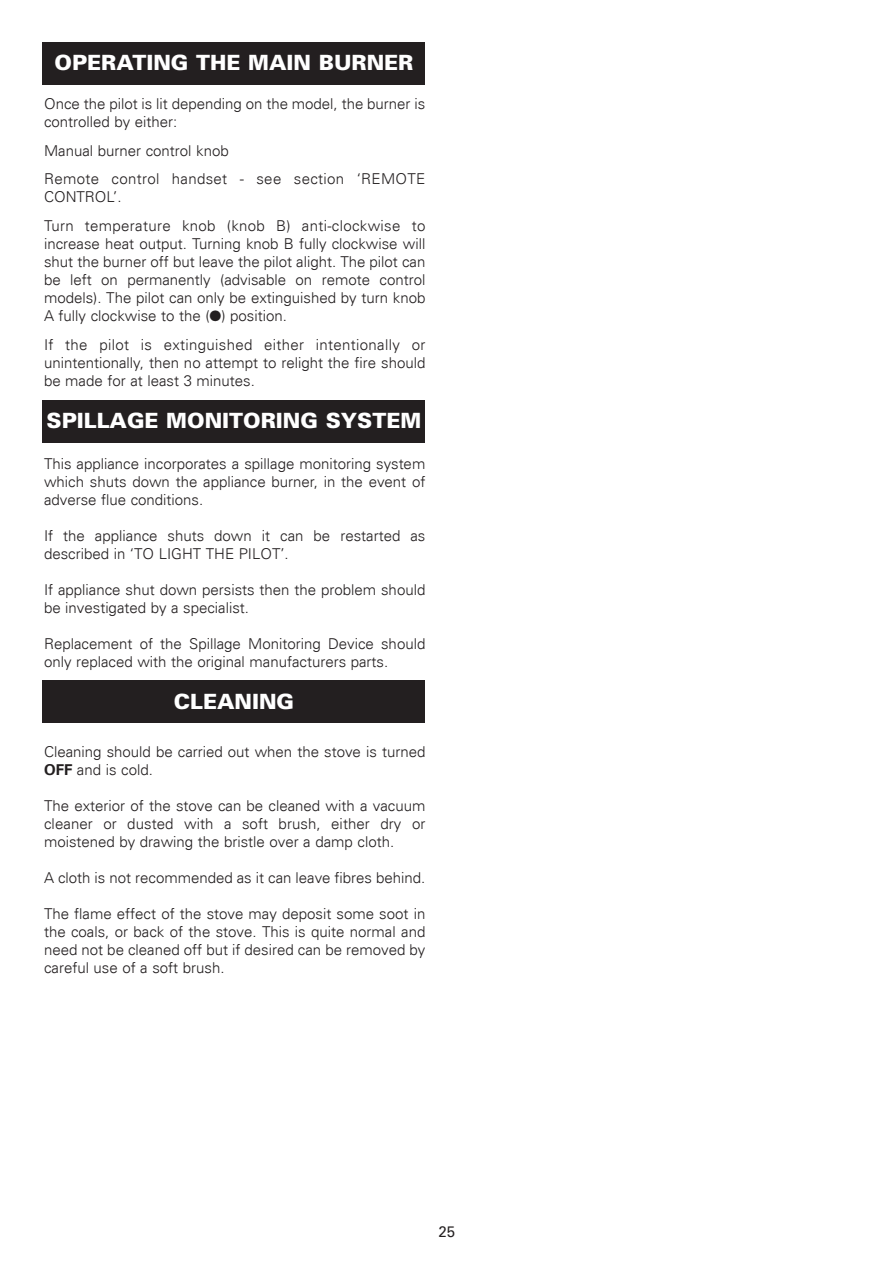
<style>
.page{position:relative;width:893px;height:1262px;background:#fff}
.page>*{position:absolute;margin:0;border:0;box-sizing:border-box;transform-origin:0 0}
.t1{font:900 21px "Univers";color:#fff}
.t2{font:300 15px/18px "Univers";color:#231f20}
.t3{font:300 15px/28.7px "Univers";letter-spacing:.02em;color:#231f20}
.t4{font:15px "Univers";color:#231f20}
.s1{font-weight:700}
</style>
<div class="page">
<div style="left:43px;top:43px;width:382px;height:42px;background:#231f20"></div>
<div style="left:43px;top:680px;width:382px;height:43px;background:#231f20"></div>
<div style="left:43px;top:400px;width:382px;height:42px;background:#231f20"></div>
<h1 class="t1" style="left:55px;top:55px;width:360px">OPERATING THE MAIN BURNER</h1>
<p class="t2" style="left:44px;top:95px;width:383px">Once the pilot is lit depending on the model, the burner is controlled by either:</p>
<p class="t3" style="left:44px;top:136px;width:383px">Manual burner control knob<br>Remote control handset - see section ‘REMOTE</p>
<p class="t3" style="left:44px;top:183px;width:383px">CONTROL’.<br>Turn temperature knob (knob B) anti-clockwise to</p>
<p class="t2" style="left:44px;top:235px;width:383px;text-align:justify">increase heat output. Turning knob B fully clockwise will shut the burner off but leave the pilot alight. The pilot can be left on permanently (advisable on remote control models). The pilot can only be extinguished by turn knob A fully clockwise to the (●) position.</p>
<p class="t2" style="left:44px;top:335px;width:383px;text-align:justify">If the pilot is extinguished either intentionally or unintentionally, then no attempt to relight the fire should be made for at least 3 minutes.</p>
<h1 class="t1" style="left:47px;top:412px;width:376px">SPILLAGE MONITORING SYSTEM</h1>
<p class="t2" style="left:44px;top:454px;width:383px;text-align:justify">This appliance incorporates a spillage monitoring system which shuts down the appliance burner, in the event of adverse flue conditions.</p>
<p class="t2" style="left:44px;top:526px;width:383px">If the appliance shuts down it can be restarted as described in ‘TO LIGHT THE PILOT’.</p>
<p class="t2" style="left:44px;top:580px;width:383px">If appliance shut down persists then the problem should be investigated by a specialist.</p>
<p class="t2" style="left:44px;top:634px;width:383px">Replacement of the Spillage Monitoring Device should only replaced with the original manufacturers parts.</p>
<h1 class="t1" style="left:174px;top:693px;width:122px">CLEANING</h1>
<p class="t2" style="left:44px;top:742px;width:383px">Cleaning should be carried out when the stove is turned<br><span class="s1">OFF</span> and is cold.</p>
<p class="t2" style="left:44px;top:796px;width:383px;text-align:justify">The exterior of the stove can be cleaned with a vacuum cleaner or dusted with a soft brush, either dry or moistened by drawing the bristle over a damp cloth.</p>
<p class="t2" style="left:44px;top:868px;width:383px">A cloth is not recommended as it can leave fibres behind.</p>
<p class="t2" style="left:44px;top:904px;width:383px;text-align:justify">The flame effect of the stove may deposit some soot in the coals, or back of the stove. This is quite normal and need not be cleaned off but if desired can be removed by careful use of a soft brush.</p>
<p class="t4" style="left:438px;top:1223px;width:18px">25</p>
</div>
